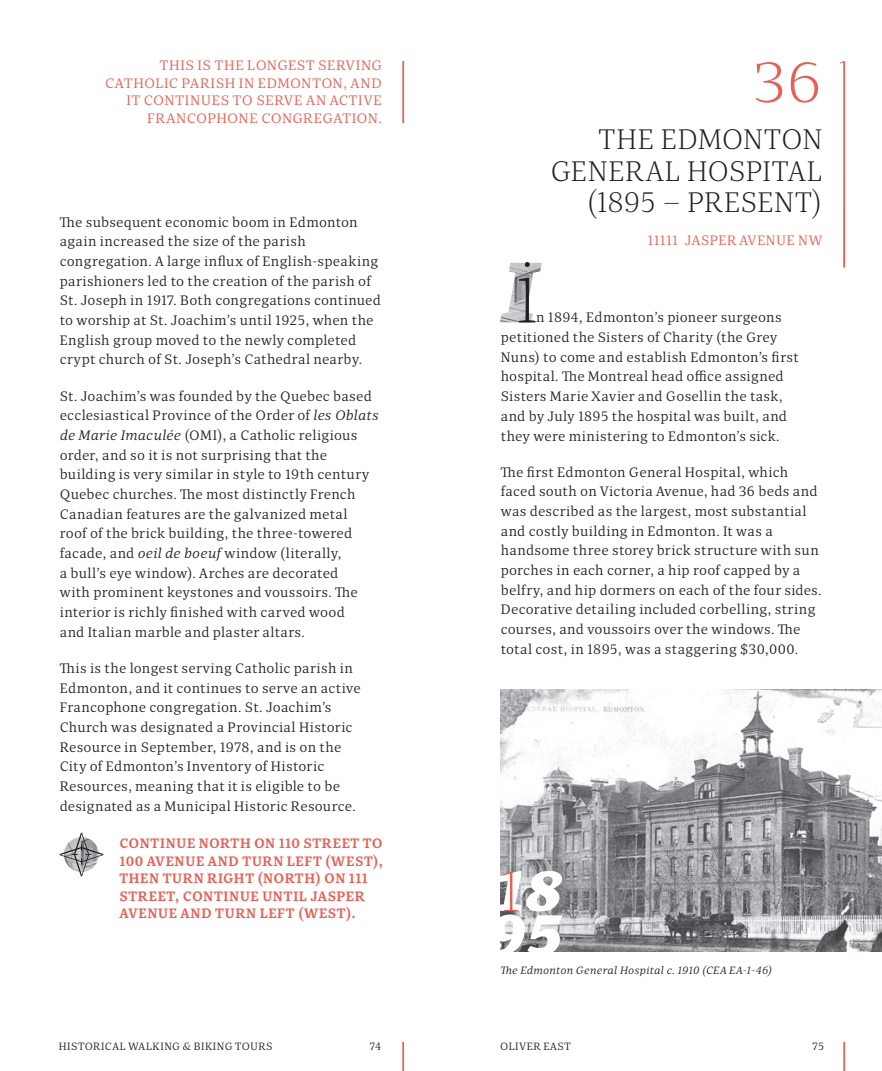
<style>
.page{position:relative;width:882px;height:1071px;background:#fff}
.page>*{position:absolute;margin:0;border:0;box-sizing:border-box;transform-origin:0 0}
.t1{font:100 86.98px "Quercus 10";color:#231f20}
.HEADING{font:italic 900 56px/43.4px "Quercus 10";color:#fff;scale:1.09 1}
.CHAPTER_TITLE{font:300 56px "Quercus 10";color:#ea5f54;scale:1.09 1}
.HEADING-2{font:300 28px/31.5px "Quercus 10";letter-spacing:.005em;color:#231f20;text-align:right}
.BODY{font:13.65px/19.6px "Quercus 10";letter-spacing:.025em;color:#231f20}
.BODY_INFO{font:500 13.65px/17.5px "Quercus 10";letter-spacing:.045em;color:#ea5f54}
.PULL_QUOTE_SMALL{font:13.65px/17.5px "Quercus 10";letter-spacing:.035em;color:#ea5f54;text-align:right;scale:1.04 1}
.ADDRESS{font:13.65px "Quercus 10";letter-spacing:.03em;color:#ea5f54}
.BODY_SMALL{font:italic 10.5px "Quercus 10";letter-spacing:.03em;color:#231f20}
.t2{font:10.5px "Quercus 10";letter-spacing:.055em;color:#231f20}
.s1{font-style:italic}
.s2{font-weight:100;font-style:normal;color:#ea5f54}
</style>
<div class="page">
<svg style="left:60px;top:833px;width:43px;height:43px"></svg>
<svg style="left:840px;top:61px;width:5px;height:207px"></svg>
<img style="left:501px;top:690px;width:381px;height:261px">
<img style="left:500px;top:263px;width:42px;height:59px">
<hr style="left:402px;top:61px;width:2px;height:62px;background:#ea5f54">
<hr style="left:843px;top:1042px;width:2px;height:29px;background:#ea5f54">
<hr style="left:402px;top:1042px;width:2px;height:29px;background:#ea5f54">
<p class="PULL_QUOTE_SMALL" style="left:105px;top:57px;width:268px">THIS IS THE LONGEST SERVING<br>CATHOLIC PARISH IN EDMONTON, AND<br>IT CONTINUES TO SERVE AN ACTIVE<br>FRANCOPHONE CONGREGATION.</p>
<p class="BODY" style="left:60px;top:212px;width:323px">The subsequent economic boom in Edmonton again increased the size of the parish congregation. A large influx of English-speaking parishioners led to the creation of the parish of St. Joseph in 1917. Both congregations continued to worship at St. Joachim’s until 1925, when the English group moved to the newly completed crypt church of St. Joseph’s Cathedral nearby.</p>
<p class="BODY" style="left:60px;top:386px;width:321px">St. Joachim’s was founded by the Quebec based ecclesiastical Province of the Order of <span class="s1">les Oblats de Marie Imaculée</span> (OMI), a Catholic religious order, and so it is not surprising that the building is very similar in style to 19th century Quebec churches. The most distinctly French Canadian features are the galvanized metal<br>roof of the brick building, the three-towered facade, and <span class="s1">oeil de boeuf</span> window (literally,<br>a bull’s eye window). Arches are decorated<br>with prominent keystones and voussoirs. The interior is richly finished with carved wood<br>and Italian marble and plaster altars.</p>
<p class="BODY" style="left:60px;top:659px;width:303px">This is the longest serving Catholic parish in Edmonton, and it continues to serve an active Francophone congregation. St. Joachim’s Church was designated a Provincial Historic Resource in September, 1978, and is on the City of Edmonton’s Inventory of Historic Resources, meaning that it is eligible to be designated as a Municipal Historic Resource.</p>
<p class="BODY_INFO" style="left:119px;top:835px;width:265px">CONTINUE NORTH ON 110 STREET TO<br>100 AVENUE AND TURN LEFT (WEST),<br>THEN TURN RIGHT (NORTH) ON 111<br>STREET, CONTINUE UNTIL JASPER<br>AVENUE AND TURN LEFT (WEST).</p>
<p class="CHAPTER_TITLE" style="left:752px;top:45px;width:66px">36</p>
<p class="HEADING-2" style="left:551px;top:124px;width:273px">THE EDMONTON<br>GENERAL HOSPITAL (1895 – PRESENT)</p>
<p class="ADDRESS" style="left:648px;top:232px;width:176px">11111 JASPER AVENUE NW</p>
<p class="t1" style="left:515px;top:235px;width:25px">i</p>
<p class="BODY" style="left:501px;top:308px;width:300px;text-indent:35px">n 1894, Edmonton’s pioneer surgeons petitioned the Sisters of Charity (the Grey Nuns) to come and establish Edmonton’s first hospital. The Montreal head office assigned Sisters Marie Xavier and Gosellin the task, and by July 1895 the hospital was built, and they were ministering to Edmonton’s sick.</p>
<p class="BODY" style="left:501px;top:462px;width:322px">The first Edmonton General Hospital, which faced south on Victoria Avenue, had 36 beds and was described as the largest, most substantial and costly building in Edmonton. It was a handsome three storey brick structure with sun porches in each corner, a hip roof capped by a belfry, and hip dormers on each of the four sides.<br>Decorative detailing included corbelling, string courses, and voussoirs over the windows. The total cost, in 1895, was a staggering $30,000.</p>
<p class="HEADING" style="left:487px;top:871px;width:70px"><span class="s2">1</span>8<br>95</p>
<p class="BODY_SMALL" style="left:500px;top:963px;width:273px">The Edmonton General Hospital c. 1910 (CEA EA-1-46)</p>
<p class="t2" style="left:59px;top:1040px;width:215px">HISTORICAL WALKING &amp; BIKING TOURS</p>
<p class="t2" style="left:370px;top:1040px;width:13px">74</p>
<p class="t2" style="left:500px;top:1040px;width:72px">OLIVER EAST</p>
<p class="t2" style="left:813px;top:1040px;width:13px">75</p>
</div>
